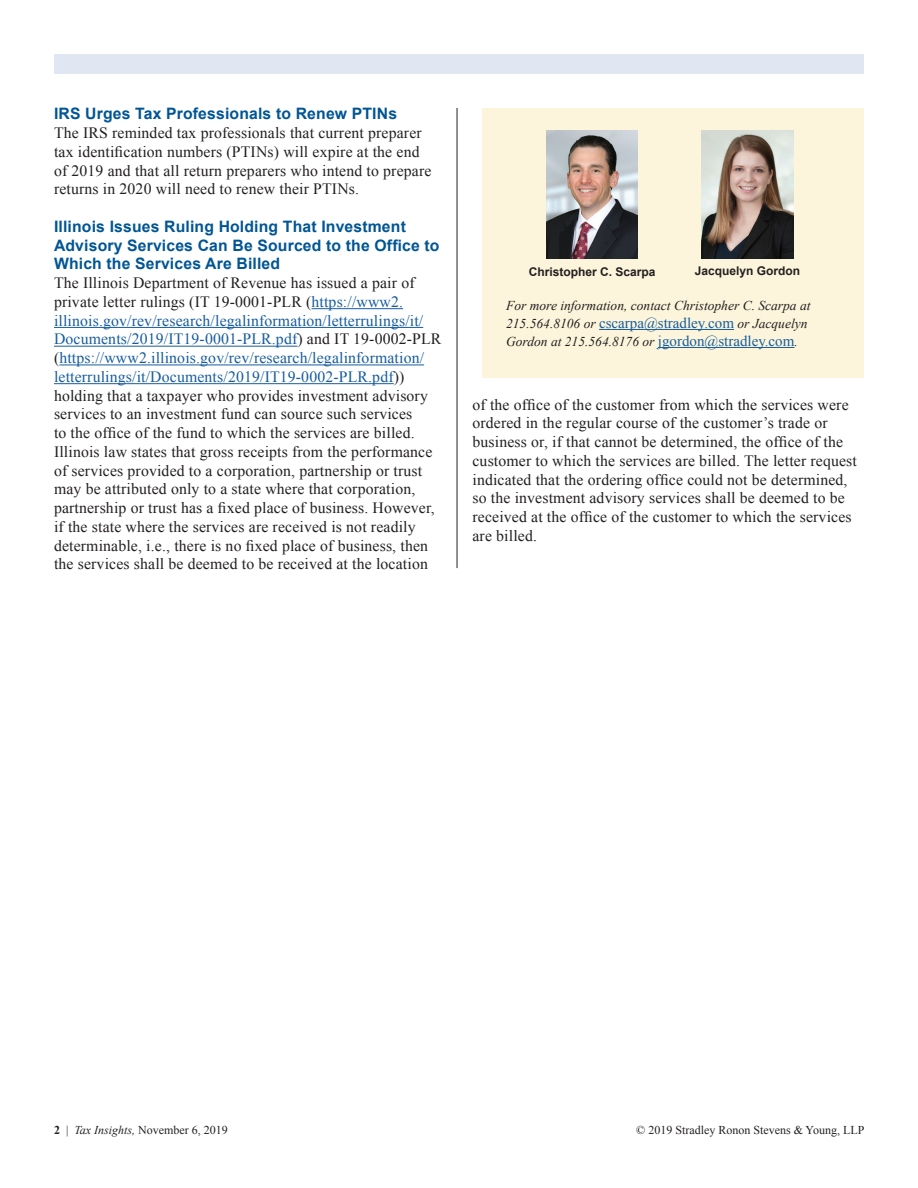
<style>
.page{position:relative;width:918px;height:1188px;background:#fff}
.page>*{position:absolute;margin:0;border:0;box-sizing:border-box;transform-origin:0 0}
.t1{font:15.75px/18.8px "Times New Roman";letter-spacing:.01em;color:#231f20}
.t2{font:700 15.75px/18.8px "Arial";letter-spacing:.01em;color:#005594}
.t3{font:italic 13.5px/18px "Times New Roman";color:#231f20}
.t4{font:12px "Times New Roman";color:#231f20}
.t5{font:700 12px "Arial";color:#231f20}
.s1{color:#175d9e}
.s2{font-style:normal;font-size:15px;color:#175d9e}
.s3{font-weight:700}
.s4{font-style:italic}
</style>
<div class="page">
<div style="left:54px;top:54px;width:810px;height:19px;background:#e0e6f2"></div>
<hr style="left:312px;top:308px;width:91px;height:1px;background:#175d9e">
<hr style="left:54px;top:327px;width:369px;height:1px;background:#175d9e">
<hr style="left:54px;top:346px;width:243px;height:1px;background:#175d9e">
<hr style="left:59px;top:365px;width:365px;height:1px;background:#175d9e">
<hr style="left:54px;top:383px;width:340px;height:1px;background:#175d9e">
<div style="left:482px;top:108px;width:382px;height:269px;background:#fcf5db"></div>
<hr style="left:599px;top:329px;width:135px;height:1px;background:#175d9e">
<hr style="left:658px;top:347px;width:136px;height:1px;background:#175d9e">
<img style="left:547px;top:131px;width:91px;height:127px">
<img style="left:701px;top:131px;width:93px;height:127px">
<hr style="left:457px;top:108px;width:1px;height:460px;background:#231f20">
<p class="t2" style="left:54px;top:105px;width:345px">IRS Urges Tax Professionals to Renew PTINs</p>
<p class="t1" style="left:54px;top:123px;width:379px">The IRS reminded tax professionals that current preparer tax identification numbers (PTINs) will expire at the end of 2019 and that all return preparers who intend to prepare returns in 2020 will need to renew their PTINs.</p>
<p class="t2" style="left:54px;top:218px;width:387px">Illinois Issues Ruling Holding That Investment<br>Advisory Services Can Be Sourced to the Office to<br>Which the Services Are Billed</p>
<p class="t1" style="left:54px;top:273px;width:389px">The Illinois Department of Revenue has issued a pair of private letter rulings (IT 19-0001-PLR (<span class="s1">https://www2. illinois.gov/rev/research/legalinformation/letterrulings/it/ Documents/2019/IT19-0001-PLR.pdf</span>) and IT 19-0002-PLR (<span class="s1">https://www2.illinois.gov/rev/research/legalinformation/ letterrulings/it/Documents/2019/IT19-0002-PLR.pdf</span>)) holding that a taxpayer who provides investment advisory services to an investment fund can source such services<br>to the office of the fund to which the services are billed.<br>Illinois law states that gross receipts from the performance of services provided to a corporation, partnership or trust may be attributed only to a state where that corporation, partnership or trust has a fixed place of business. However, if the state where the services are received is not readily determinable, i.e., there is no fixed place of business, then the services shall be deemed to be received at the location</p>
<p class="t5" style="left:529px;top:263px;width:128px">Christopher C. Scarpa</p>
<p class="t5" style="left:695px;top:263px;width:107px">Jacquelyn Gordon</p>
<p class="t3" style="left:506px;top:296px;width:306px">For more information, contact Christopher C. Scarpa at<br>215.564.8106 or <span class="s2">cscarpa@stradley.com</span> or Jacquelyn<br>Gordon at 215.564.8176 or <span class="s2">jgordon@stradley.com</span>.</p>
<p class="t1" style="left:472px;top:395px;width:386px">of the office of the customer from which the services were ordered in the regular course of the customer’s trade or business or, if that cannot be determined, the office of the customer to which the services are billed. The letter request indicated that the ordering office could not be determined, so the investment advisory services shall be deemed to be received at the office of the customer to which the services are billed.</p>
<p class="t4" style="left:54px;top:1122px;width:175px"><span class="s3">2</span> | <span class="s4">Tax Insights,</span> November 6, 2019</p>
<p class="t4" style="left:636px;top:1122px;width:230px">© 2019 Stradley Ronon Stevens &amp; Young, LLP</p>
</div>
